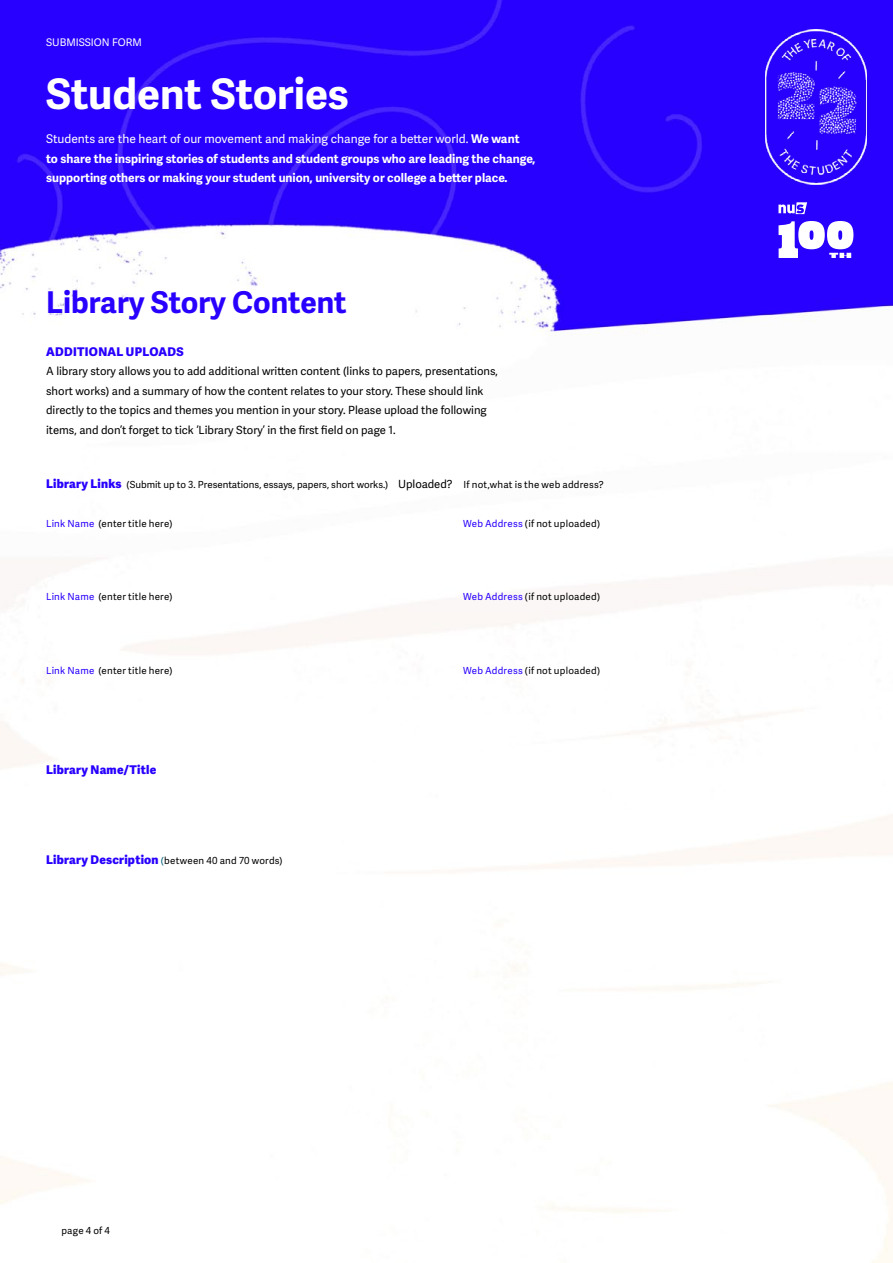
<style>
.page{position:relative;width:893px;height:1263px;background:#fff}
.page>*{position:absolute;margin:0;border:0;box-sizing:border-box;transform-origin:0 0}
.t1{font:700 42px "Adelle Sans";color:#fff}
.t2{font:700 30px "Adelle Sans";color:#2700ff}
.t3{font:700 12px/19.5px "Adelle Sans";color:#fff}
.t4{font:800 12px "Adelle Sans";letter-spacing:.02em;color:#2700ff}
.t5{font:11.25px/19.5px "Adelle Sans";color:#000}
.t6{font:10.5px "Adelle Sans";color:#fff}
.t7{font:9.75px "Adelle Sans";letter-spacing:.02em;color:#000}
.t8{font:9.75px "Adelle Sans";color:#000}
.s1{font-weight:400}
.s2{font-weight:800;font-size:12px;color:#2700ff}
.s3{font-size:11.25px}
.s4{color:#2700ff}
.s5{color:#00627d}
</style>
<div class="page">
<img style="left:0;top:0;width:893px;height:1263px">
<img style="left:765px;top:29px;width:101px;height:156px">
<svg style="left:778px;top:221px;width:75px;height:37px"></svg>
<svg style="left:778px;top:202px;width:29px;height:12px"></svg>
<p class="t6" style="left:46px;top:36px;width:97px">SUBMISSION FORM</p>
<h1 class="t1" style="left:46px;top:69px;width:304px">Student Stories</h1>
<p class="t3" style="left:46px;top:129px;width:491px"><span class="s1">Students are the heart of our movement and making change for a better world.</span> We want<br>to share the inspiring stories of students and student groups who are leading the change, supporting others or making your student union, university or college a better place.</p>
<h2 class="t2" style="left:46px;top:284px;width:302px">Library Story Content</h2>
<p class="t4" style="left:46px;top:344px;width:139px">ADDITIONAL UPLOADS</p>
<p class="t5" style="left:46px;top:362px;width:453px">A library story allows you to add additional written content (links to papers, presentations, short works) and a summary of how the content relates to your story. These should link directly to the topics and themes you mention in your story. Please upload the following items, and don’t forget to tick ‘Library Story’ in the first field on page 1.</p>
<p class="t8" style="left:46px;top:478px;width:559px"><span class="s2">Library Links</span> (Submit up to 3. Presentations, essays, papers, short works.) <span class="s3">Uploaded?</span> If not,what is the web address?</p>
<p class="t7" style="left:46px;top:518px;width:128px"><span class="s4">Link Name</span> (enter title here)</p>
<p class="t7" style="left:463px;top:518px;width:138px"><span class="s4">Web Address</span> (if not uploaded)</p>
<p class="t7" style="left:46px;top:591px;width:128px"><span class="s4">Link Name</span> (enter title here)</p>
<p class="t7" style="left:463px;top:591px;width:138px"><span class="s4">Web Address</span> (if not uploaded)</p>
<p class="t7" style="left:46px;top:664px;width:128px"><span class="s4">Link Name</span> (enter title here)</p>
<p class="t7" style="left:463px;top:664px;width:138px"><span class="s4">Web Address</span> (if not uploaded)</p>
<p class="t4" style="left:46px;top:762px;width:112px">Library Name/Title</p>
<p class="t7" style="left:46px;top:855px;width:238px"><span class="s2">Library Description</span> <span class="s5">(</span>between 40 and 70 words)</p>
<p class="t7" style="left:61px;top:1225px;width:50px">page 4 of 4</p>
</div>
